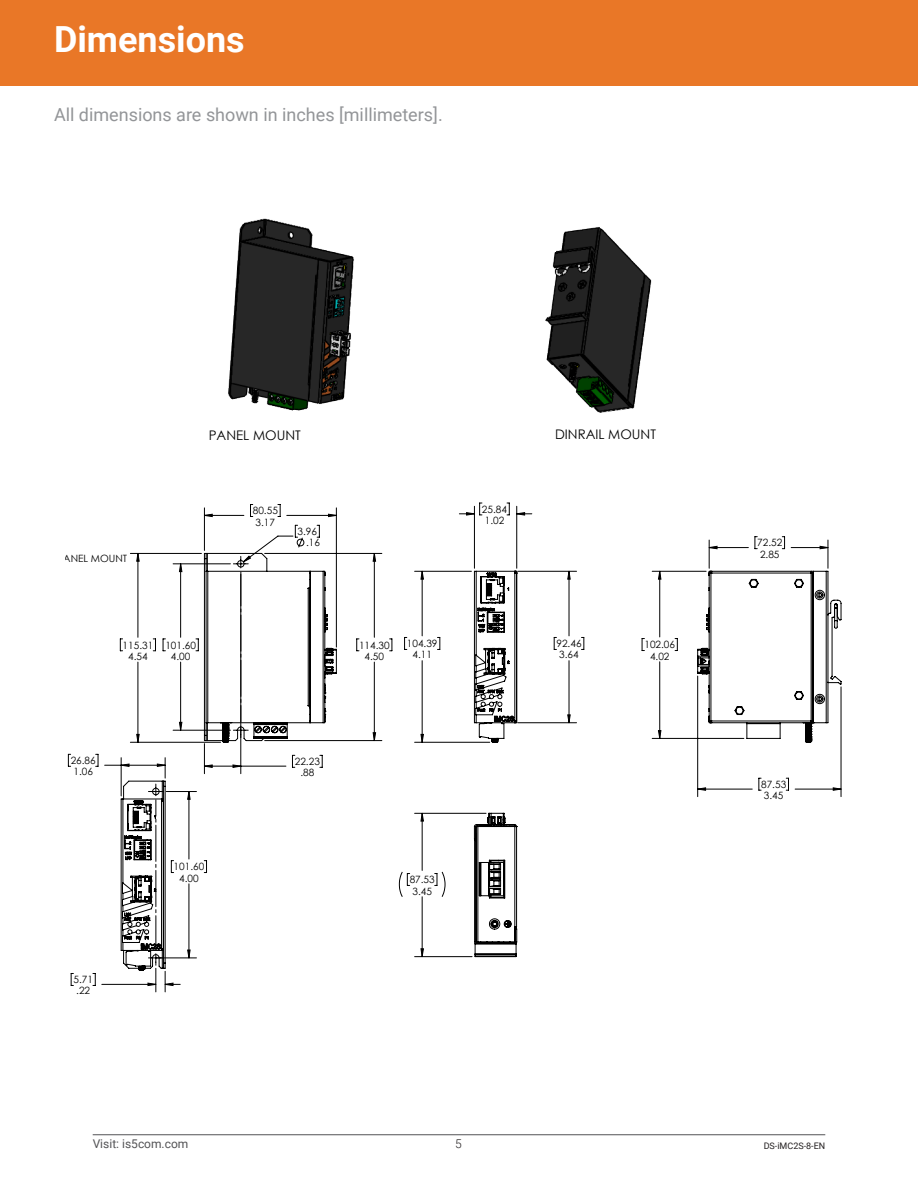
<style>
.page{position:relative;width:918px;height:1188px;background:#fff}
.page>*{position:absolute;margin:0;border:0;box-sizing:border-box;transform-origin:0 0}
.t1{font:700 36px "Roboto";color:#fff}
.t2{font:18px "Roboto";color:#939598}
.t3{font:16.5px "Century Gothic";color:#000}
.t4{font:13.2px "Century Gothic";color:#000}
.t5{font:12px "Roboto";color:#535355}
.t6{font:300 12px "Roboto";color:#231f20}
.t7{font:10.05px/11.2px "Century Gothic";color:#000}
.t8{font:9px "Roboto";color:#231f20}
</style>
<div class="page">
<hr style="left:93px;top:1134px;width:732px;height:1px;background:#535355">
<div style="left:0;top:0;width:918px;height:86px;background:#e97727"></div>
<img style="left:545px;top:227px;width:107px;height:186px">
<hr style="left:716px;top:214px;width:1px;height:237px;background:#c0c0c0">
<hr style="left:531px;top:1074px;width:147px;height:1px;background:#c0c0c0">
<hr style="left:531px;top:214px;width:1px;height:237px;background:#c0c0c0">
<hr style="left:531px;top:214px;width:147px;height:1px;background:#c0c0c0">
<hr style="left:732px;top:214px;width:1px;height:237px;background:#c0c0c0">
<hr style="left:531px;top:1090px;width:147px;height:1px;background:#c0c0c0">
<svg style="left:531px;top:363px;width:1px;height:88px"></svg>
<img style="left:230px;top:218px;width:124px;height:144px">
<hr style="left:202px;top:1073px;width:171px;height:1px;background:#c0c0c0">
<hr style="left:202px;top:212px;width:1px;height:238px;background:#c0c0c0">
<hr style="left:202px;top:212px;width:171px;height:1px;background:#c0c0c0">
<hr style="left:917px;top:212px;width:1px;height:238px;background:#c0c0c0">
<hr style="left:202px;top:1089px;width:171px;height:1px;background:#c0c0c0">
<svg style="left:228px;top:362px;width:119px;height:49px"></svg>
<hr style="left:472px;top:1033px;width:112px;height:1px;background:#c0c0c0">
<hr style="left:547px;top:1023px;width:37px;height:1px;background:#c0c0c0">
<hr style="left:905px;top:961px;width:1px;height:37px;background:#c0c0c0">
<hr style="left:66px;top:1003px;width:780px;height:1px;background:#c0c0c0">
<hr style="left:547px;top:1013px;width:37px;height:1px;background:#c0c0c0">
<hr style="left:66px;top:1043px;width:780px;height:1px;background:#c0c0c0">
<hr style="left:66px;top:501px;width:1px;height:497px;background:#c0c0c0">
<hr style="left:66px;top:501px;width:780px;height:1px;background:#c0c0c0">
<hr style="left:917px;top:501px;width:1px;height:497px;background:#c0c0c0">
<hr style="left:66px;top:1055px;width:780px;height:1px;background:#c0c0c0">
<svg style="left:121px;top:513px;width:720px;height:473px"></svg>
<svg style="left:474px;top:571px;width:43px;height:172px"></svg>
<svg style="left:697px;top:571px;width:145px;height:172px"></svg>
<svg style="left:202px;top:537px;width:146px;height:206px"></svg>
<svg style="left:472px;top:813px;width:369px;height:191px"></svg>
<svg style="left:121px;top:780px;width:45px;height:191px"></svg>
<div style="left:669px;top:935px;width:186px;height:74px;background:#fff"></div>
<div style="left:55px;top:492px;width:112px;height:54px;background:#fff"></div>
<p class="t1" style="left:54px;top:14px;width:192px">Dimensions</p>
<p class="t2" style="left:54px;top:102px;width:390px">All dimensions are shown in inches [millimeters].</p>
<p class="t4" style="left:209px;top:426px;width:94px">PANEL MOUNT</p>
<p class="t7" style="left:57px;top:552px;width:71px">PANEL MOUNT</p>
<p class="t7" style="left:123px;top:639px;width:32px;text-align:center">115.31<br>4.54</p>
<p class="t7" style="left:165px;top:639px;width:32px;text-align:center">101.60<br>4.00</p>
<p class="t7" style="left:71px;top:755px;width:27px">26.86<br>1.06</p>
<p class="t7" style="left:73px;top:974px;width:21px">5.71 .22</p>
<p class="t7" style="left:174px;top:861px;width:32px;text-align:center">101.60<br>4.00</p>
<p class="t3" style="left:185px;top:865px;width:11px">B</p>
<p class="t7" style="left:253px;top:505px;width:27px">80.55<br>3.17</p>
<p class="t7" style="left:298px;top:526px;width:24px;text-align:right">3.96 .16</p>
<p class="t7" style="left:295px;top:756px;width:27px;text-align:center">22.23 .88</p>
<p class="t7" style="left:359px;top:639px;width:32px;text-align:center">114.30<br>4.50</p>
<p class="t7" style="left:407px;top:638px;width:32px;text-align:center">104.39<br>4.11</p>
<p class="t7" style="left:410px;top:874px;width:27px">87.53<br>3.45</p>
<p class="t7" style="left:482px;top:503px;width:27px">25.84<br>1.02</p>
<p class="t4" style="left:555px;top:425px;width:103px">DINRAIL MOUNT</p>
<p class="t7" style="left:557px;top:638px;width:27px">92.46<br>3.64</p>
<p class="t7" style="left:644px;top:639px;width:32px;text-align:center">102.06<br>4.02</p>
<p class="t7" style="left:757px;top:537px;width:27px">72.52<br>2.85</p>
<p class="t7" style="left:761px;top:779px;width:27px">87.53<br>3.45</p>
<p class="t5" style="left:93px;top:1135px;width:97px">Visit: is5com.com</p>
<p class="t6" style="left:455px;top:1136px;width:8px">5</p>
<p class="t8" style="left:764px;top:1140px;width:63px">DS-iMC2S-8-EN</p>
</div>
